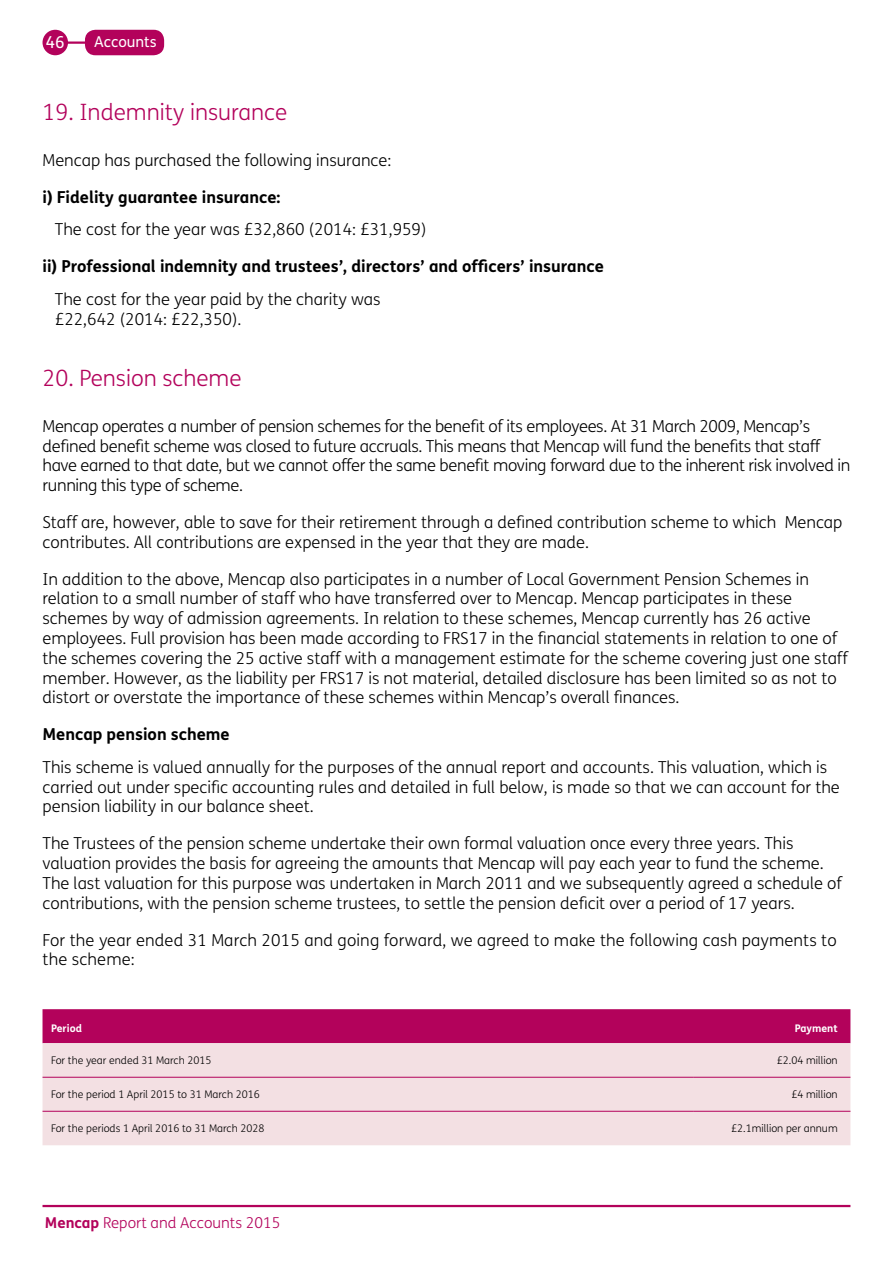
<style>
.page{position:relative;width:893px;height:1263px;background:#fff}
.page>*{position:absolute;margin:0;border:0;box-sizing:border-box;transform-origin:0 0}
.t1{font:300 22.5px "FS Mencap";color:#b3025b}
.t2{font:300 16.5px/19.8px "FS Mencap";color:#000}
.t3{font:300 16.5px/19.8px "FS Mencap";letter-spacing:-.02em;color:#000}
.t4{font:700 16.5px "FS Mencap";color:#000}
.t5{font:16.5px "FS Mencap";color:#fff}
.t6{font:300 15px "FS Mencap";color:#b3025b}
.t7{font:15px "FS Mencap";color:#fff}
.t8{font:300 10.5px "FS Mencap";color:#000}
.t9{font:700 10.5px "FS Mencap";color:#fff}
.s1{font-weight:700}
</style>
<div class="page">
<hr style="left:66px;top:42px;width:38px;height:2px;background:#b3025b">
<div style="left:43px;top:30px;width:25px;height:25px;background:#b3025b;border-radius:50%"></div>
<hr style="left:43px;top:1205px;width:807px;height:2px;background:#b3025b">
<div style="left:85px;top:30px;width:79px;height:25px;background:#b3025b;border-radius:10px"></div>
<div style="left:43px;top:1009px;width:807px;height:34px;background:#b3025b"></div>
<div style="left:43px;top:1043px;width:807px;height:102px;background:#f3e0e3"></div>
<hr style="left:43px;top:1077px;width:650px;height:1px;background:#b3025b">
<hr style="left:693px;top:1077px;width:157px;height:1px;background:#b3025b">
<hr style="left:43px;top:1111px;width:650px;height:1px;background:#b3025b">
<hr style="left:693px;top:1111px;width:157px;height:1px;background:#b3025b">
<p class="t5" style="left:46px;top:33px;width:20px">46</p>
<p class="t7" style="left:94px;top:33px;width:64px">Accounts</p>
<h1 class="t1" style="left:43px;top:99px;width:246px">19. Indemnity insurance</h1>
<p class="t2" style="left:43px;top:151px;width:350px">Mencap has purchased the following insurance:</p>
<p class="t4" style="left:43px;top:187px;width:240px">i) Fidelity guarantee insurance:</p>
<p class="t2" style="left:55px;top:220px;width:373px">The cost for the year was £32,860 (2014: £31,959)</p>
<p class="t4" style="left:43px;top:256px;width:563px">ii) Professional indemnity and trustees’, directors’ and officers’ insurance</p>
<p class="t2" style="left:55px;top:290px;width:327px">The cost for the year paid by the charity was £22,642 (2014: £22,350).</p>
<h1 class="t1" style="left:43px;top:365px;width:201px">20. Pension scheme</h1>
<p class="t3" style="left:43px;top:417px;width:809px">Mencap operates a number of pension schemes for the benefit of its employees. At 31 March 2009, Mencap’s defined benefit scheme was closed to future accruals. This means that Mencap will fund the benefits that staff have earned to that date, but we cannot offer the same benefit moving forward due to the inherent risk involved in running this type of scheme.</p>
<p class="t2" style="left:43px;top:513px;width:801px">Staff are, however, able to save for their retirement through a defined contribution scheme to which Mencap contributes. All contributions are expensed in the year that they are made.</p>
<p class="t2" style="left:43px;top:569px;width:807px">In addition to the above, Mencap also participates in a number of Local Government Pension Schemes in relation to a small number of staff who have transferred over to Mencap. Mencap participates in these schemes by way of admission agreements. In relation to these schemes, Mencap currently has 26 active employees. Full provision has been made according to FRS17 in the financial statements in relation to one of the schemes covering the 25 active staff with a management estimate for the scheme covering just one staff member. However, as the liability per FRS17 is not material, detailed disclosure has been limited so as not to distort or overstate the importance of these schemes within Mencap’s overall finances.</p>
<p class="t4" style="left:43px;top:724px;width:189px">Mencap pension scheme</p>
<p class="t2" style="left:43px;top:758px;width:799px">This scheme is valued annually for the purposes of the annual report and accounts. This valuation, which is carried out under specific accounting rules and detailed in full below, is made so that we can account for the pension liability in our balance sheet.</p>
<p class="t2" style="left:43px;top:834px;width:801px">The Trustees of the pension scheme undertake their own formal valuation once every three years. This valuation provides the basis for agreeing the amounts that Mencap will pay each year to fund the scheme.<br>The last valuation for this purpose was undertaken in March 2011 and we subsequently agreed a schedule of contributions, with the pension scheme trustees, to settle the pension deficit over a period of 17 years.</p>
<p class="t2" style="left:43px;top:930px;width:796px">For the year ended 31 March 2015 and going forward, we agreed to make the following cash payments to the scheme:</p>
<p class="t9" style="left:51px;top:1022px;width:32px">Period</p>
<p class="t9" style="left:795px;top:1022px;width:44px">Payment</p>
<p class="t8" style="left:51px;top:1054px;width:162px">For the year ended 31 March 2015</p>
<p class="t8" style="left:777px;top:1054px;width:62px">£2.04 million</p>
<p class="t8" style="left:51px;top:1088px;width:210px">For the period 1 April 2015 to 31 March 2016</p>
<p class="t8" style="left:791px;top:1088px;width:48px">£4 million</p>
<p class="t8" style="left:51px;top:1122px;width:215px">For the periods 1 April 2016 to 31 March 2028</p>
<p class="t8" style="left:731px;top:1122px;width:108px">£2.1million per annum</p>
<p class="t6" style="left:45px;top:1214px;width:237px"><span class="s1">Mencap</span> Report and Accounts 2015</p>
</div>
